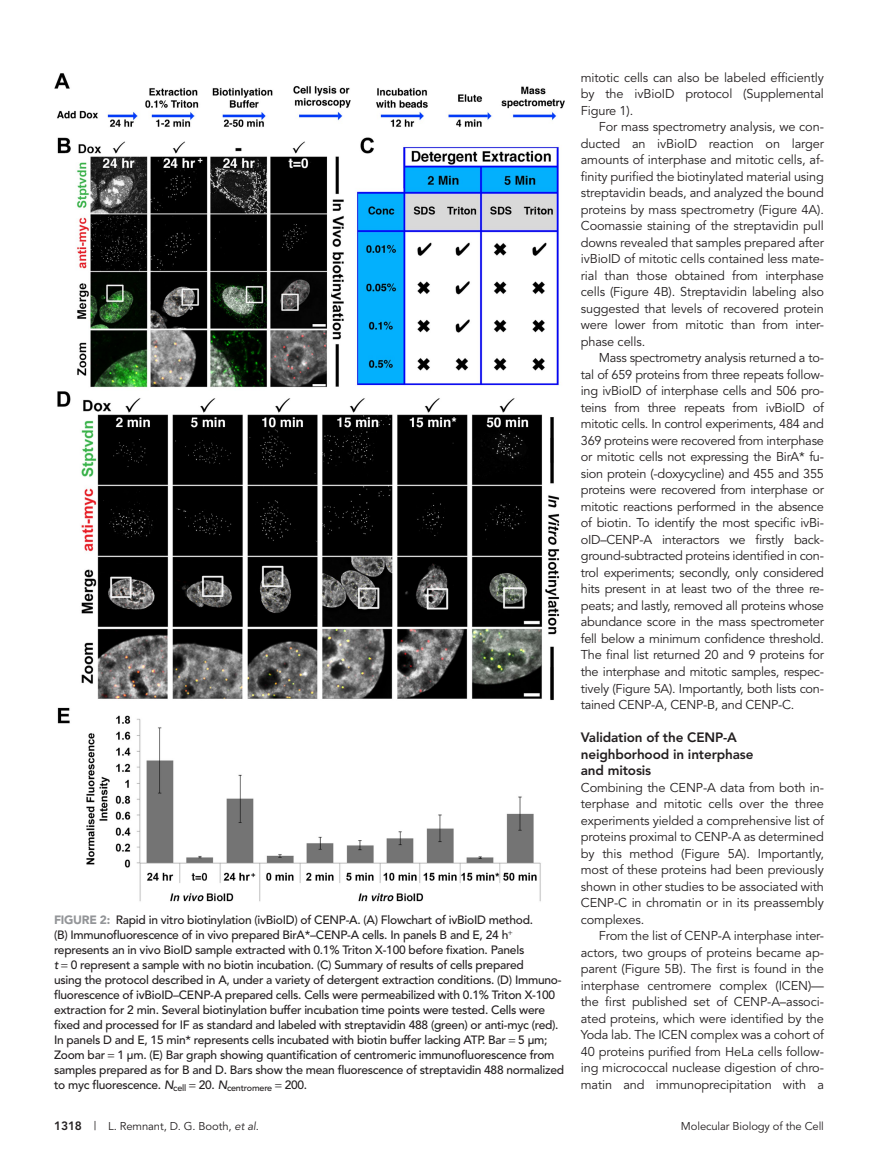
<style>
.page{position:relative;width:878px;height:1175px;background:#fff}
.page>*{position:absolute;margin:0;border:0;box-sizing:border-box;transform-origin:0 0}
.t1{font:800 13.5px/16.5px "Avenir";letter-spacing:-.01em;color:#231f20}
.Para{font:12.75px/16.5px "Avenir";letter-spacing:-.01em;color:#231f20;text-align:justify}
.ParaFL{font:12.75px/16.5px "Avenir";letter-spacing:-.01em;color:#231f20;text-align:justify}
.FigCaption{font:500 12px/15px "Avenir";letter-spacing:-.02em;color:#231f20}
.t2{font:11.25px "Avenir";letter-spacing:-.01em;color:#231f20}
.s1{font-weight:900;color:#939598}
.s2{font-style:italic}
.s3{font-weight:800;font-size:12px}
.s4{font-size:12px}
</style>
<div class="page">
<img style="left:54px;top:73px;width:510px;height:829px">
<p class="FigCaption" style="left:54px;top:912px;width:511px"><span class="s1">FIGURE 2:</span> Rapid in vitro biotinylation (ivBioID) of CENP-A. (A) Flowchart of ivBioID method.<br>(B) Immunofluorescence of in vivo prepared BirA*–CENP-A cells. In panels B and E, 24 h represents an in vivo BioID sample extracted with 0.1% Triton X-100 before fixation. Panels<br><span class="s2">t</span> 0 represent a sample with no biotin incubation. (C) Summary of results of cells prepared<br>using the protocol described in A, under a variety of detergent extraction conditions. (D) Immuno&shy;fluorescence of ivBioID–CENP-A prepared cells. Cells were permeabilized with 0.1% Triton X-100 extraction for 2 min. Several biotinylation buffer incubation time points were tested. Cells were fixed and processed for IF as standard and labeled with streptavidin 488 (green) or anti-myc (red).<br>In panels D and E, 15 min* represents cells incubated with biotin buffer lacking ATP. Bar 5 μm; Zoom bar 1 μm. (E) Bar graph showing quantification of centromeric immunofluorescence from samples prepared as for B and D. Bars show the mean fluorescence of streptavidin 488 normalized to myc fluorescence. <span class="s2">N</span><sub>cell</sub> 20. <span class="s2">N</span><sub>centromere</sub> 200.</p>
<p class="ParaFL" style="left:580px;top:69px;width:245px">mitotic cells can also be labeled efficiently by the ivBioID protocol (Supplemental Figure 1).</p>
<p class="Para" style="left:580px;top:119px;width:245px;text-indent:18px">For mass spectrometry analysis, we con&shy;ducted an ivBioID reaction on larger amounts of interphase and mitotic cells, af&shy;finity purified the biotinylated material using streptavidin beads, and analyzed the bound proteins by mass spectrometry (Figure 4A).<br>Coomassie staining of the streptavidin pull downs revealed that samples prepared after ivBioID of mitotic cells contained less mate&shy;rial than those obtained from interphase cells (Figure 4B). Streptavidin labeling also suggested that levels of recovered protein were lower from mitotic than from inter&shy;phase cells.</p>
<p class="Para" style="left:580px;top:350px;width:245px;text-indent:18px">Mass spectrometry analysis returned a to&shy;tal of 659 proteins from three repeats follow&shy;ing ivBioID of interphase cells and 506 pro&shy;teins from three repeats from ivBioID of mitotic cells. In control experiments, 484 and 369 proteins were recovered from interphase or mitotic cells not expressing the BirA* fu&shy;sion protein (-doxycycline) and 455 and 355 proteins were recovered from interphase or mitotic reactions performed in the absence of biotin. To identify the most specific ivBi&shy;oID–CENP-A interactors we firstly back&shy;ground-subtracted proteins identified in con&shy;trol experiments; secondly, only considered hits present in at least two of the three re&shy;peats; and lastly, removed all proteins whose abundance score in the mass spectrometer fell below a minimum confidence threshold.<br>The final list returned 20 and 9 proteins for the interphase and mitotic samples, respec&shy;tively (Figure 5A). Importantly, both lists con&shy;tained CENP-A, CENP-B, and CENP-C.</p>
<h2 class="t1" style="left:580px;top:729px;width:174px">Validation of the CENP-A neighborhood in interphase and mitosis</h2>
<p class="ParaFL" style="left:580px;top:779px;width:245px">Combining the CENP-A data from both in&shy;terphase and mitotic cells over the three experiments yielded a comprehensive list of proteins proximal to CENP-A as determined by this method (Figure 5A). Importantly, most of these proteins had been previously shown in other studies to be associated with CENP-C in chromatin or in its preassembly complexes.</p>
<p class="Para" style="left:580px;top:927px;width:245px;text-indent:18px">From the list of CENP-A interphase inter&shy;actors, two groups of proteins became ap&shy;parent (Figure 5B). The first is found in the interphase centromere complex (ICEN)— the first published set of CENP-A–associ&shy;ated proteins, which were identified by the Yoda lab. The ICEN complex was a cohort of 40 proteins purified from HeLa cells follow&shy;ing micrococcal nuclease digestion of chro&shy;matin and immunoprecipitation with a</p>
<p class="t2" style="left:54px;top:1119px;width:206px"><span class="s3">1318</span> <span class="s4">|</span> L. Remnant, D. G. Booth, <span class="s2">et al</span>.</p>
<p class="t2" style="left:681px;top:1119px;width:144px">Molecular Biology of the Cell</p>
</div>
